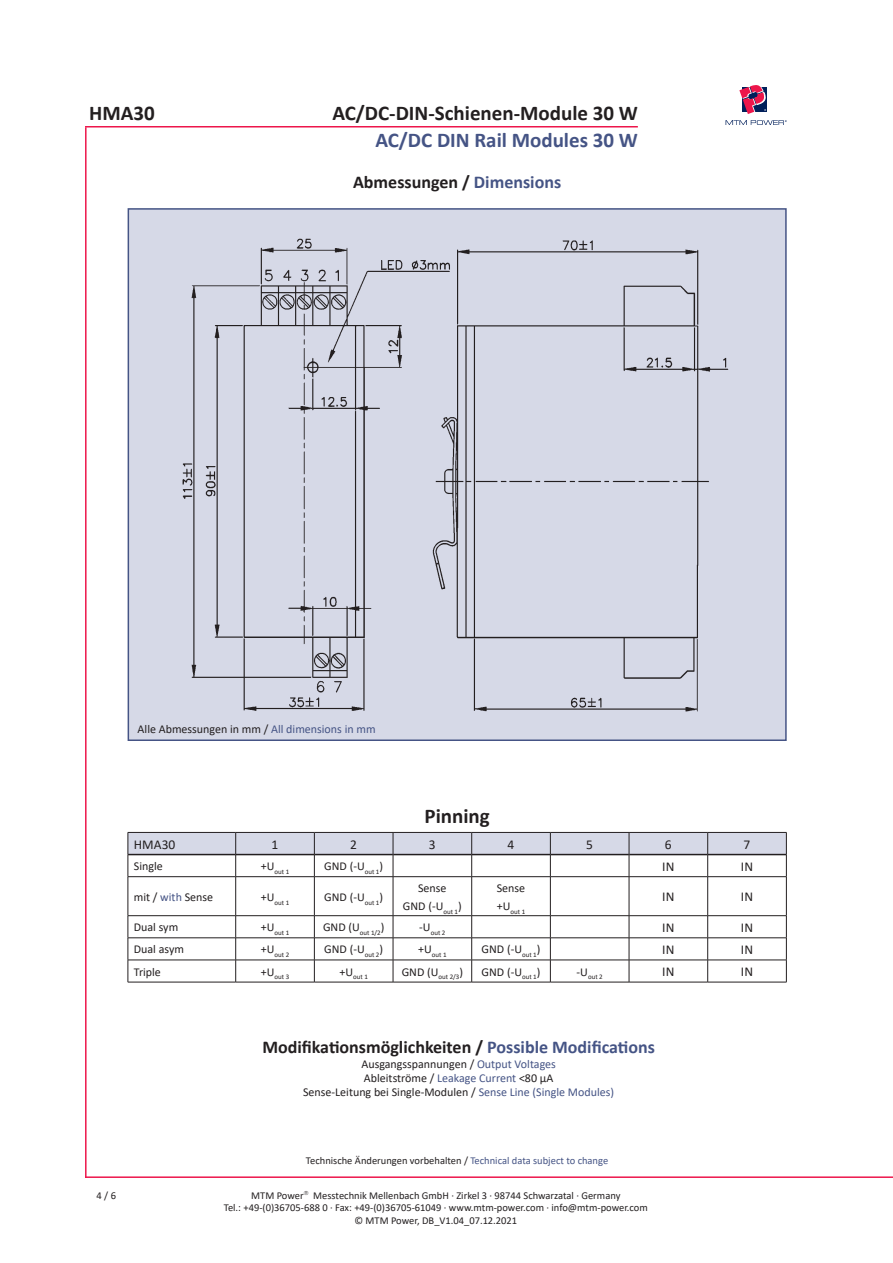
<style>
.page{position:relative;width:893px;height:1263px;background:#fff}
.page>*{position:absolute;margin:0;border:0;box-sizing:border-box;transform-origin:0 0}
.t1{font:700 21px/27px "Calibri";color:#231f20;text-align:right}
.t2{font:700 18px "Calibri";color:#231f20}
.t3{font:13.5px "Calibri";color:#231f20}
.t4{font:12px/14.4px "Calibri";color:#231f20;text-align:center}
.t5{font:10.5px/12.6px "Calibri";color:#231f20;text-align:center}
.t6{font:6.9px "Calibri";color:#231f20}
.s1{color:#455485}
</style>
<div class="page">
<hr style="left:85px;top:1176px;width:808px;height:2px;background:#ed164b">
<hr style="left:85px;top:127px;width:2px;height:1051px;background:#ed164b">
<hr style="left:85px;top:126px;width:553px;height:1px;background:#ed164b">
<svg style="left:726px;top:85px;width:61px;height:40px"></svg>
<div style="left:128px;top:208px;width:659px;height:533px;background:#d6d9e7;border:2px solid #455485"></div>
<hr style="left:128px;top:876px;width:108px;height:1px;background:#231f20">
<hr style="left:128px;top:877px;width:1px;height:38px;background:#231f20">
<hr style="left:236px;top:876px;width:78px;height:1px;background:#231f20">
<hr style="left:314px;top:876px;width:79px;height:1px;background:#231f20">
<hr style="left:393px;top:876px;width:79px;height:1px;background:#231f20">
<hr style="left:472px;top:876px;width:78px;height:1px;background:#231f20">
<hr style="left:550px;top:876px;width:79px;height:1px;background:#231f20">
<hr style="left:629px;top:876px;width:79px;height:1px;background:#231f20">
<hr style="left:708px;top:876px;width:79px;height:1px;background:#231f20">
<hr style="left:786px;top:877px;width:1px;height:38px;background:#231f20">
<hr style="left:128px;top:915px;width:108px;height:1px;background:#231f20">
<hr style="left:236px;top:915px;width:78px;height:1px;background:#231f20">
<hr style="left:314px;top:915px;width:79px;height:1px;background:#231f20">
<hr style="left:393px;top:915px;width:79px;height:1px;background:#231f20">
<hr style="left:472px;top:915px;width:78px;height:1px;background:#231f20">
<hr style="left:550px;top:915px;width:79px;height:1px;background:#231f20">
<hr style="left:629px;top:915px;width:79px;height:1px;background:#231f20">
<hr style="left:708px;top:915px;width:79px;height:1px;background:#231f20">
<hr style="left:128px;top:937px;width:108px;height:1px;background:#231f20">
<hr style="left:236px;top:937px;width:78px;height:1px;background:#231f20">
<hr style="left:314px;top:937px;width:79px;height:1px;background:#231f20">
<hr style="left:393px;top:937px;width:79px;height:1px;background:#231f20">
<hr style="left:472px;top:937px;width:78px;height:1px;background:#231f20">
<hr style="left:550px;top:937px;width:79px;height:1px;background:#231f20">
<hr style="left:629px;top:937px;width:79px;height:1px;background:#231f20">
<hr style="left:708px;top:937px;width:79px;height:1px;background:#231f20">
<hr style="left:128px;top:960px;width:108px;height:1px;background:#231f20">
<svg style="left:128px;top:916px;width:1px;height:66px"></svg>
<hr style="left:236px;top:960px;width:78px;height:1px;background:#231f20">
<hr style="left:314px;top:960px;width:79px;height:1px;background:#231f20">
<hr style="left:393px;top:960px;width:79px;height:1px;background:#231f20">
<hr style="left:472px;top:960px;width:78px;height:1px;background:#231f20">
<hr style="left:550px;top:960px;width:79px;height:1px;background:#231f20">
<hr style="left:629px;top:960px;width:79px;height:1px;background:#231f20">
<hr style="left:708px;top:960px;width:79px;height:1px;background:#231f20">
<svg style="left:786px;top:916px;width:1px;height:66px"></svg>
<hr style="left:128px;top:982px;width:108px;height:1px;background:#231f20">
<hr style="left:236px;top:982px;width:78px;height:1px;background:#231f20">
<hr style="left:314px;top:982px;width:79px;height:1px;background:#231f20">
<hr style="left:393px;top:982px;width:79px;height:1px;background:#231f20">
<hr style="left:472px;top:982px;width:78px;height:1px;background:#231f20">
<hr style="left:550px;top:982px;width:79px;height:1px;background:#231f20">
<hr style="left:629px;top:982px;width:79px;height:1px;background:#231f20">
<hr style="left:708px;top:982px;width:79px;height:1px;background:#231f20">
<svg style="left:128px;top:833px;width:659px;height:43px"></svg>
<hr style="left:235px;top:877px;width:1px;height:38px;background:#231f20">
<hr style="left:314px;top:877px;width:1px;height:38px;background:#231f20">
<hr style="left:393px;top:877px;width:1px;height:38px;background:#231f20">
<hr style="left:471px;top:877px;width:1px;height:38px;background:#231f20">
<hr style="left:550px;top:877px;width:1px;height:38px;background:#231f20">
<hr style="left:629px;top:877px;width:1px;height:38px;background:#231f20">
<hr style="left:707px;top:877px;width:1px;height:38px;background:#231f20">
<svg style="left:235px;top:916px;width:1px;height:66px"></svg>
<svg style="left:314px;top:916px;width:1px;height:66px"></svg>
<svg style="left:393px;top:916px;width:1px;height:66px"></svg>
<svg style="left:471px;top:916px;width:1px;height:66px"></svg>
<svg style="left:550px;top:916px;width:1px;height:66px"></svg>
<svg style="left:629px;top:916px;width:1px;height:66px"></svg>
<svg style="left:707px;top:916px;width:1px;height:66px"></svg>
<hr style="left:128px;top:832px;width:108px;height:1px;background:#231f20">
<hr style="left:236px;top:832px;width:78px;height:1px;background:#231f20">
<hr style="left:314px;top:832px;width:79px;height:1px;background:#231f20">
<hr style="left:393px;top:832px;width:79px;height:1px;background:#231f20">
<hr style="left:472px;top:832px;width:78px;height:1px;background:#231f20">
<hr style="left:550px;top:832px;width:79px;height:1px;background:#231f20">
<hr style="left:629px;top:832px;width:79px;height:1px;background:#231f20">
<hr style="left:708px;top:832px;width:79px;height:1px;background:#231f20">
<img style="left:182px;top:238px;width:547px;height:474px">
<p class="t1" style="left:89px;top:99px;width:67px">HMA30</p>
<p class="t1" style="left:332px;top:99px;width:307px">AC/DC-DIN-Schienen-Module 30 W<br><span class="s1">AC/DC DIN Rail Modules 30 W</span></p>
<p class="t2" style="left:353px;top:169px;width:210px">Abmessungen / <span class="s1">Dimensions</span></p>
<p class="t4" style="left:138px;top:722px;width:239px">Alle Abmessungen in mm / <span class="s1">All dimensions in mm</span></p>
<p class="t1" style="left:424px;top:802px;width:67px">Pinning</p>
<p class="t3" style="left:134px;top:835px;width:43px">HMA30</p>
<p class="t3" style="left:272px;top:835px;width:8px">1</p>
<p class="t3" style="left:350px;top:835px;width:8px">2</p>
<p class="t3" style="left:429px;top:835px;width:8px">3</p>
<p class="t3" style="left:508px;top:835px;width:8px">4</p>
<p class="t3" style="left:586px;top:835px;width:8px">5</p>
<p class="t3" style="left:665px;top:835px;width:8px">6</p>
<p class="t3" style="left:744px;top:835px;width:8px">7</p>
<p class="t4" style="left:134px;top:859px;width:30px">Single</p>
<p class="t6" style="left:261px;top:867px;width:30px"><sup>+U</sup>out 1</p>
<p class="t4" style="left:324px;top:859px;width:60px">GND (-U<sub>out</sub> <sub>1</sub>)</p>
<p class="t3" style="left:662px;top:857px;width:14px">IN</p>
<p class="t3" style="left:741px;top:857px;width:14px">IN</p>
<p class="t4" style="left:134px;top:889px;width:81px">mit / <span class="s1">with</span> Sense</p>
<p class="t6" style="left:261px;top:897px;width:30px"><sup>+U</sup>out 1</p>
<p class="t4" style="left:324px;top:889px;width:60px">GND (-U<sub>out</sub> <sub>1</sub>)</p>
<p class="t4" style="left:403px;top:878px;width:60px;line-height:18px">Sense<br>GND (-U<sub>out</sub> <sub>1</sub>)</p>
<p class="t4" style="left:497px;top:880px;width:30px">Sense</p>
<p class="t3" style="left:662px;top:887px;width:14px">IN</p>
<p class="t3" style="left:741px;top:887px;width:14px">IN</p>
<p class="t6" style="left:497px;top:906px;width:30px"><sup>+U</sup>out 1</p>
<p class="t4" style="left:134px;top:920px;width:46px">Dual sym</p>
<p class="t6" style="left:261px;top:928px;width:30px"><sup>+U</sup>out 1</p>
<p class="t4" style="left:323px;top:920px;width:63px">GND (U<sub>out</sub> <sub>1/2</sub>)</p>
<p class="t6" style="left:419px;top:928px;width:28px"><sup>-U</sup>out 2</p>
<p class="t3" style="left:662px;top:918px;width:14px">IN</p>
<p class="t3" style="left:741px;top:918px;width:14px">IN</p>
<p class="t4" style="left:134px;top:942px;width:52px">Dual asym</p>
<p class="t6" style="left:261px;top:950px;width:30px"><sup>+U</sup>out 2</p>
<p class="t4" style="left:324px;top:942px;width:60px">GND (-U<sub>out</sub> <sub>2</sub>)</p>
<p class="t6" style="left:418px;top:950px;width:30px"><sup>+U</sup>out 1</p>
<p class="t4" style="left:482px;top:942px;width:60px">GND (-U<sub>out</sub> <sub>1</sub>)</p>
<p class="t3" style="left:662px;top:940px;width:14px">IN</p>
<p class="t3" style="left:741px;top:940px;width:14px">IN</p>
<p class="t4" style="left:134px;top:964px;width:29px">Triple</p>
<p class="t6" style="left:261px;top:972px;width:30px"><sup>+U</sup>out 3</p>
<p class="t6" style="left:339px;top:972px;width:30px"><sup>+U</sup>out 1</p>
<p class="t4" style="left:402px;top:964px;width:63px">GND (U<sub>out</sub> <sub>2/3</sub>)</p>
<p class="t4" style="left:482px;top:964px;width:60px">GND (-U<sub>out</sub> <sub>1</sub>)</p>
<p class="t6" style="left:577px;top:972px;width:28px"><sup>-U</sup>out 2</p>
<p class="t3" style="left:662px;top:962px;width:14px">IN</p>
<p class="t3" style="left:741px;top:962px;width:14px">IN</p>
<p class="t2" style="left:262px;top:1034px;width:394px">Modifikationsmöglichkeiten / <span class="s1">Possible Modifications</span></p>
<p class="t4" style="left:303px;top:1056px;width:312px">Ausgangsspannungen / <span class="s1">Output Voltages<br></span>Ableitströme / <span class="s1">Leakage Current</span> &lt;80 µA<br>Sense-Leitung bei Single-Modulen / <span class="s1">Sense Line (Single Modules)</span></p>
<p class="t5" style="left:97px;top:1188px;width:21px">4 / 6</p>
<p class="t5" style="left:306px;top:1153px;width:304px">Technische Änderungen vorbehalten / <span class="s1">Technical data subject to change</span></p>
<p class="t5" style="left:224px;top:1188px;width:426px">MTM Power➔ Messtechnik Mellenbach GmbH · Zirkel 3 · 98744 Schwarzatal · Germany<br>Tel.: +49-(0)36705-688 0 · Fax: +49-(0)36705-61049 · www.mtm-power.com · info@mtm-power.com © MTM Power, DB_V1.04_07.12.2021</p>
</div>
